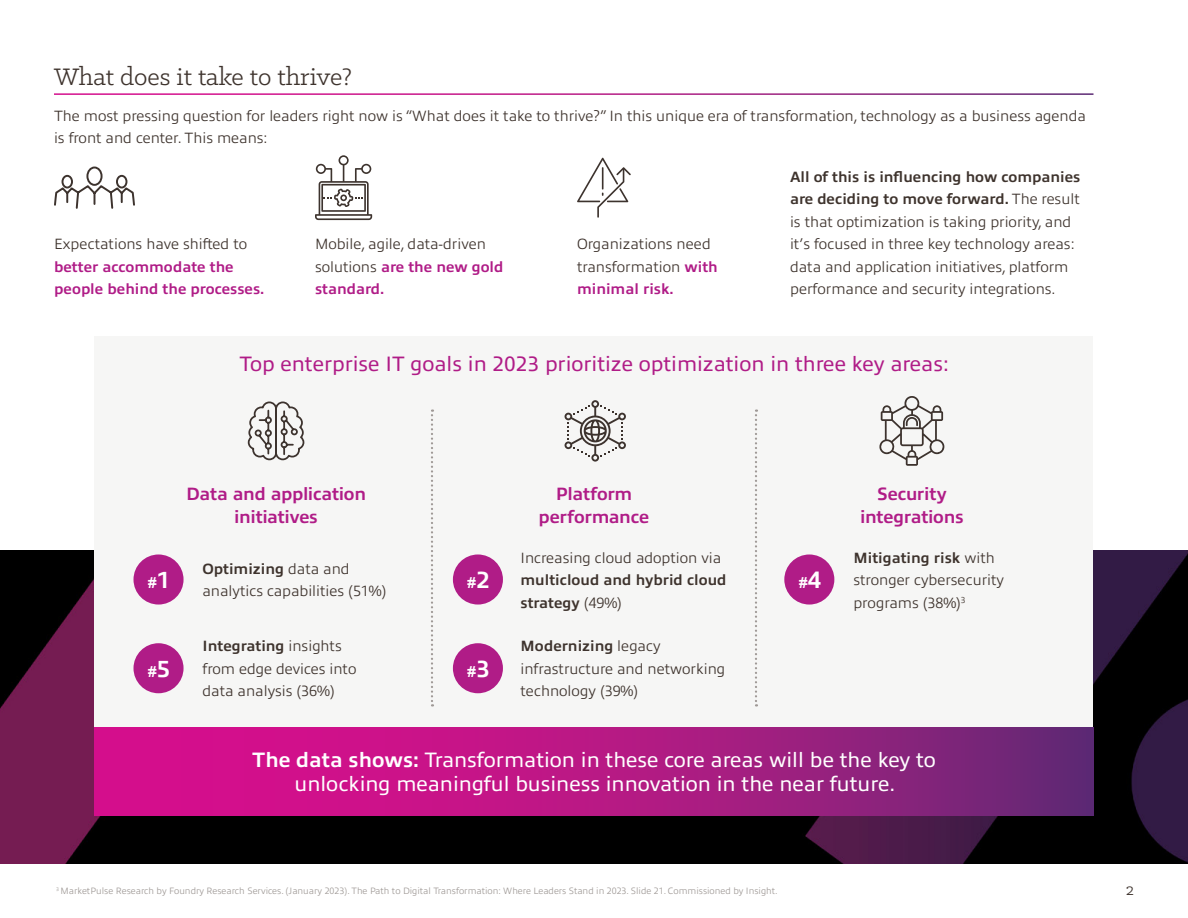
<style>
.page{position:relative;width:1188px;height:918px;background:#fff}
.page>*{position:absolute;margin:0;border:0;box-sizing:border-box;transform-origin:0 0}
.t1{font:27px "Klinic Slab";color:#3e332d}
.t2{font:21px/24px "Allumi Pro";color:#fff;text-align:center}
.t3{font:21px "Allumi Pro";color:#b01c87}
.t4{font:700 18px/22.5px "Allumi Pro";letter-spacing:-.015em;color:#b01c87;text-align:center}
.t5{font:18px "Klinic Slab";color:#3e332d}
.t6{font:800 15.9px "Allumi Pro";color:#fff}
.t7{font:300 15px/22.5px "Allumi Pro";color:#3e332d}
.t8{font:700 15px/22.5px "Allumi Pro";color:#b01c87}
.t9{font:700 15px/22.5px "Allumi Pro";color:#3e332d}
.t10{font:300 9.3px "Allumi Pro";color:#9f9996}
.s1{font-weight:700;color:#b01c87}
.s2{font-weight:700}
.s3{font-weight:700;font-size:23.55px}
.s4{font-weight:300}
</style>
<div class="page">
<img style="left:0;top:551px;width:1188px;height:313px">
<div style="left:94px;top:336px;width:1000px;height:392px;background:#f6f6f5"></div>
<svg style="left:94px;top:728px;width:1000px;height:88px;background:#ad1983"></svg>
<div style="left:134px;top:554px;width:50px;height:51px;background:#b01c87;border-radius:50%"></div>
<div style="left:134px;top:643px;width:50px;height:50px;background:#b01c87;border-radius:50%"></div>
<div style="left:453px;top:554px;width:50px;height:51px;background:#b01c87;border-radius:50%"></div>
<div style="left:784px;top:554px;width:50px;height:51px;background:#b01c87;border-radius:50%"></div>
<div style="left:453px;top:643px;width:50px;height:50px;background:#b01c87;border-radius:50%"></div>
<svg style="left:431px;top:410px;width:2px;height:296px"></svg>
<svg style="left:755px;top:410px;width:2px;height:296px"></svg>
<svg style="left:247px;top:401px;width:58px;height:60px"></svg>
<svg style="left:565px;top:400px;width:61px;height:62px"></svg>
<svg style="left:879px;top:396px;width:66px;height:70px"></svg>
<svg style="left:54px;top:166px;width:81px;height:43px"></svg>
<svg style="left:315px;top:155px;width:57px;height:65px"></svg>
<svg style="left:577px;top:158px;width:54px;height:60px"></svg>
<hr style="left:602px;top:167px;width:2px;height:23px;background:#3d332e">
<h1 class="t1" style="left:54px;top:59px;width:300px">What does it take to thrive?</h1>
<p class="t7" style="left:54px;top:103px;width:1033px">The most pressing question for leaders right now is “What does it take to thrive?” In this unique era of transformation, technology as a business agenda is front and center. This means:</p>
<p class="t7" style="left:54px;top:231px;width:195px">Expectations have shifted to</p>
<p class="t8" style="left:54px;top:254px;width:212px">better accommodate the people behind the processes.</p>
<p class="t7" style="left:315px;top:231px;width:190px">Mobile, agile, data-driven solutions <span class="s1">are the new gold standard.</span></p>
<p class="t7" style="left:577px;top:231px;width:142px">Organizations need transformation <span class="s1">with minimal risk.</span></p>
<p class="t7" style="left:790px;top:164px;width:292px"><span class="s2">All of this is influencing how companies are deciding to move forward.</span> The result is that optimization is taking priority, and it’s focused in three key technology areas: data and application initiatives, platform performance and security integrations.</p>
<h2 class="t3" style="left:240px;top:348px;width:711px">Top enterprise IT goals in 2023 prioritize optimization in three key areas:</h2>
<p class="t6" style="left:148px;top:571px;width:24px">#<span class="s3">1</span></p>
<p class="t6" style="left:148px;top:660px;width:24px">#<span class="s3">5</span></p>
<p class="t4" style="left:186px;top:481px;width:181px">Data and application initiatives</p>
<p class="t7" style="left:202px;top:556px;width:186px"><span class="s2">Optimizing</span> data and analytics capabilities (51%)</p>
<p class="t7" style="left:202px;top:634px;width:155px"><span class="s2">Integrating</span> insights from edge devices into data analysis (36%)</p>
<p class="t6" style="left:467px;top:571px;width:24px">#<span class="s3">2</span></p>
<p class="t6" style="left:467px;top:660px;width:24px">#<span class="s3">3</span></p>
<p class="t4" style="left:539px;top:481px;width:112px">Platform performance</p>
<p class="t7" style="left:520px;top:545px;width:202px">Increasing cloud adoption via</p>
<p class="t9" style="left:520px;top:567px;width:208px">multicloud and hybrid cloud strategy <span class="s4">(49%)</span></p>
<p class="t7" style="left:520px;top:634px;width:206px"><span class="s2">Modernizing</span> legacy infrastructure and networking technology (39%)</p>
<p class="t6" style="left:799px;top:571px;width:24px">#<span class="s3">4</span></p>
<p class="t4" style="left:860px;top:481px;width:105px">Security integrations</p>
<p class="t7" style="left:854px;top:545px;width:152px"><span class="s2">Mitigating risk</span> with stronger cybersecurity programs (38%)<sup>3</sup></p>
<h2 class="t2" style="left:252px;top:747px;width:685px"><span class="s2">The data shows:</span> Transformation in these core areas will be the key to unlocking meaningful business innovation in the near future.</h2>
<p class="t10" style="left:56px;top:884px;width:723px"><sup>3</sup> MarketPulse Research by Foundry Research Services. (January 2023). The Path to Digital Transformation: Where Leaders Stand in 2023. Slide 21. Commissioned by Insight.</p>
<p class="t5" style="left:1126px;top:878px;width:10px">2</p>
</div>
